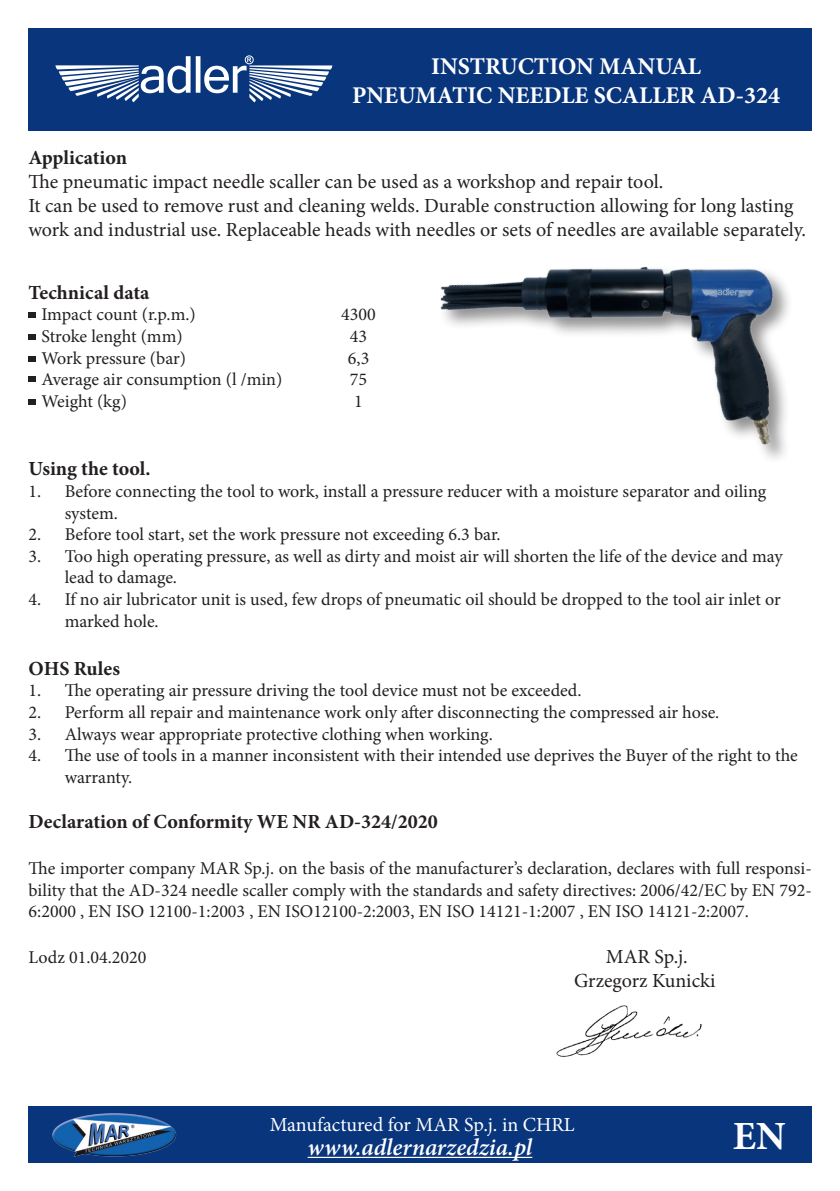
<style>
.page{position:relative;width:840px;height:1191px;background:#fff}
.page>*{position:absolute;margin:0;border:0;box-sizing:border-box;transform-origin:0 0}
.t1{font:700 40px "Minion Pro";color:#fff}
.t2{font:700 24px/28.8px "Minion Pro";color:#fff;text-align:center}
.t3{font:italic 600 24px "Minion Pro";color:#fff}
.t4{font:20px/24px "Minion Pro";color:#231f20}
.t5{font:700 20px "Minion Pro";color:#231f20}
.t6{font:20px "Minion Pro";color:#fff}
.t7{font:18px/21.6px "Minion Pro";color:#231f20}
</style>
<div class="page">
<div style="left:28px;top:1106px;width:783px;height:56px;background:#08357c"></div>
<div style="left:28px;top:28px;width:783px;height:102px;background:#08357c"></div>
<svg style="left:55px;top:56px;width:277px;height:46px"></svg>
<div style="left:245px;top:55px;width:8px;height:9px;border:1px solid #fff;border-radius:50%"></div>
<img style="left:556px;top:1005px;width:146px;height:52px">
<hr style="left:307px;top:1156px;width:225px;height:2px;background:#fff">
<img style="left:52px;top:1113px;width:124px;height:43px">
<div style="left:28px;top:312px;width:8px;height:5px;background:#231f20"></div>
<div style="left:28px;top:334px;width:8px;height:5px;background:#231f20"></div>
<div style="left:28px;top:356px;width:8px;height:5px;background:#231f20"></div>
<div style="left:28px;top:376px;width:8px;height:6px;background:#231f20"></div>
<div style="left:28px;top:399px;width:8px;height:5px;background:#231f20"></div>
<img style="left:440px;top:266px;width:349px;height:188px">
<h2 class="t2" style="left:352px;top:51px;width:429px">INSTRUCTION MANUAL<br>PNEUMATIC NEEDLE SCALLER AD-324</h2>
<p class="t5" style="left:28px;top:143px;width:100px">Application</p>
<p class="t4" style="left:28px;top:170px;width:778px">The pneumatic impact needle scaller can be used as a workshop and repair tool.<br>It can be used to remove rust and cleaning welds. Durable construction allowing for long lasting work and industrial use. Replaceable heads with needles or sets of needles are available separately.</p>
<p class="t5" style="left:29px;top:278px;width:122px">Technical data</p>
<p class="t7" style="left:41px;top:304px;width:242px">Impact count (r.p.m.)<br>Stroke lenght (mm)<br>Work pressure (bar)<br>Average air consumption (l /min)<br>Weight (kg)</p>
<p class="t7" style="left:341px;top:304px;width:36px;text-align:center">4300<br>43<br>6,3<br>75<br>1</p>
<p class="t5" style="left:29px;top:455px;width:123px">Using the tool.</p>
<p class="t7" style="left:65px;top:480px;width:702px;text-indent:-36px">1. Before connecting the tool to work, install a pressure reducer with a moisture separator and oiling system.</p>
<p class="t7" style="left:29px;top:524px;width:473px">2. Before tool start, set the work pressure not exceeding 6.3 bar.</p>
<p class="t7" style="left:65px;top:545px;width:719px;text-indent:-36px">3. Too high operating pressure, as well as dirty and moist air will shorten the life of the device and may lead to damage.</p>
<p class="t7" style="left:65px;top:588px;width:717px;text-indent:-36px">4. If no air lubricator unit is used, few drops of pneumatic oil should be dropped to the tool air inlet or marked hole.</p>
<p class="t5" style="left:29px;top:654px;width:93px">OHS Rules</p>
<p class="t7" style="left:29px;top:680px;width:554px">1. The operating air pressure driving the tool device must not be exceeded.</p>
<p class="t7" style="left:29px;top:701px;width:691px">2. Perform all repair and maintenance work only after disconnecting the compressed air hose.</p>
<p class="t7" style="left:29px;top:723px;width:465px">3. Always wear appropriate protective clothing when working.</p>
<p class="t7" style="left:65px;top:744px;width:734px;text-indent:-36px">4. The use of tools in a manner inconsistent with their intended use deprives the Buyer of the right to the warranty.</p>
<p class="t5" style="left:29px;top:808px;width:410px">Declaration of Conformity WE NR AD-324/2020</p>
<p class="t7" style="left:29px;top:857px;width:784px;text-align:justify">The importer company MAR Sp.j. on the basis of the manufacturer’s declaration, declares with full responsi&shy;bility that the AD-324 needle scaller comply with the standards and safety directives: 2006/42/EC by EN 792- 6:2000 , EN ISO 12100-1:2003 , EN ISO12100-2:2003, EN ISO 14121-1:2007 , EN ISO 14121-2:2007.</p>
<p class="t7" style="left:29px;top:946px;width:119px">Lodz 01.04.2020</p>
<p class="t4" style="left:573px;top:944px;width:143px;text-align:center">MAR Sp.j.<br>Grzegorz Kunicki</p>
<p class="t6" style="left:270px;top:1111px;width:306px">Manufactured for MAR Sp.j. in CHRL</p>
<h2 class="t3" style="left:307px;top:1130px;width:226px">www.adlernarzedzia.pl</h2>
<h1 class="t1" style="left:732px;top:1107px;width:54px">EN</h1>
</div>
